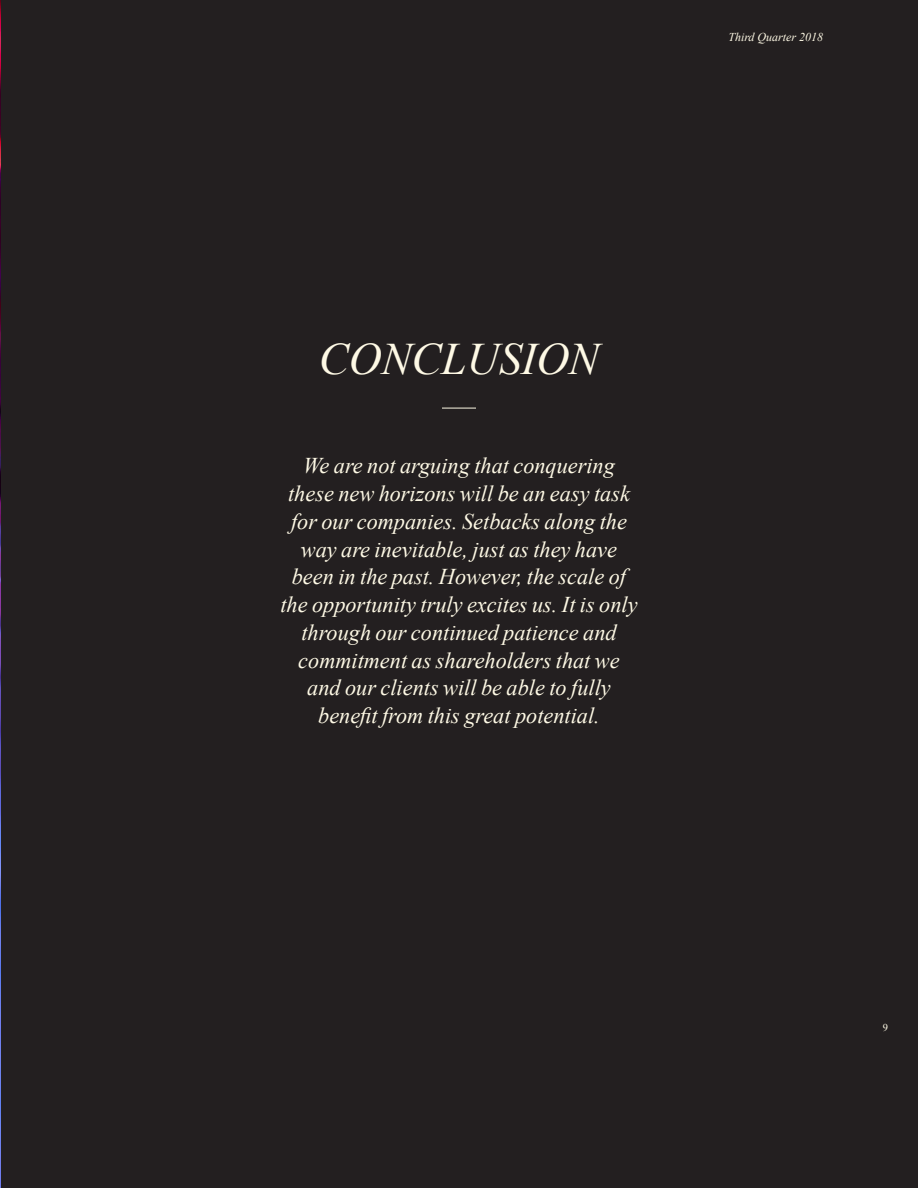
<style>
.page{position:relative;width:918px;height:1188px;background:#231f20}
.page>*{position:absolute;margin:0;border:0;box-sizing:border-box;transform-origin:0 0}
.t1{font:italic 45px "Times New Roman";color:#fef9e5}
.t2{font:italic 22.5px/27.8px "Times New Roman";color:#fef9e5;text-align:center}
.t3{font:italic 12px "Times New Roman";color:#fef9e5}
.t4{font:10.5px "Times New Roman";color:#fef9e5}
</style>
<div class="page">
<hr style="left:442px;top:408px;width:34px;height:1px;background:#fef9e5">
<img style="left:0;top:0;width:1px;height:1188px">
<p class="t3" style="left:728px;top:29px;width:96px">Third Quarter 2018</p>
<h1 class="t1" style="left:319px;top:328px;width:282px">CONCLUSION</h1>
<p class="t2" style="left:280px;top:451px;width:359px">We are not arguing that conquering these new horizons will be an easy task for our companies. Setbacks along the way are inevitable, just as they have been in the past. However, the scale of the opportunity truly excites us. It is only through our continued patience and commitment as shareholders that we and our clients will be able to fully benefit from this great potential.</p>
<p class="t4" style="left:883px;top:1020px;width:7px">9</p>
</div>
